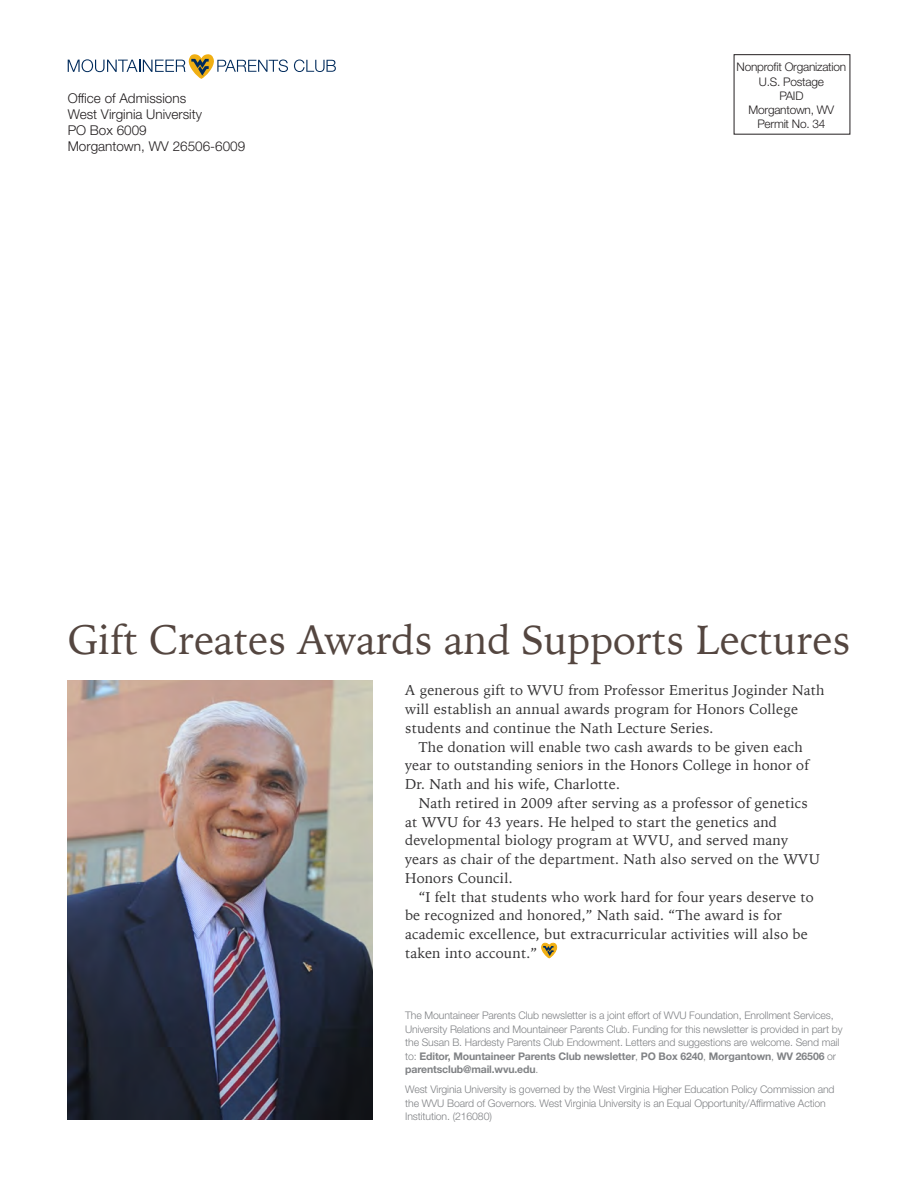
<style>
.page{position:relative;width:918px;height:1188px;background:#fff}
.page>*{position:absolute;margin:0;border:0;box-sizing:border-box;transform-origin:0 0}
.Default{font:40.8px "Iowan Old Style";color:#544640}
.Default-2{font:14.25px/18.8px "Iowan Old Style";letter-spacing:.015em;color:#333233}
.t1{font:300 13.5px "Helvetica Neue LT Std";color:#231f20}
.t2{font:300 11.85px "Helvetica Neue LT Std";letter-spacing:-.02em;color:#231f20}
.t3{font:300 10.5px/13.5px "Helvetica Neue LT Std";letter-spacing:-.01em;color:#808285}
.s1{font-weight:700}
</style>
<div class="page">
<div style="left:734px;top:54px;width:116px;height:81px;border:1px solid #231f20"></div>
<svg style="left:294px;top:60px;width:42px;height:12px"></svg>
<svg style="left:68px;top:54px;width:220px;height:25px"></svg>
<svg style="left:541px;top:943px;width:16px;height:15px"></svg>
<img style="left:68px;top:680px;width:304px;height:440px">
<p class="t1" style="left:68px;top:90px;width:120px">Office of Admissions</p>
<p class="t1" style="left:68px;top:106px;width:136px">West Virginia University</p>
<p class="t1" style="left:68px;top:122px;width:81px">PO Box 6009</p>
<p class="t1" style="left:68px;top:138px;width:179px">Morgantown, WV 26506-6009</p>
<p class="t2" style="left:737px;top:60px;width:111px">Nonprofit Organization</p>
<p class="t2" style="left:759px;top:74px;width:67px">U.S. Postage</p>
<p class="t2" style="left:779px;top:88px;width:26px">PAID</p>
<p class="t2" style="left:749px;top:103px;width:87px">Morgantown, WV</p>
<p class="t2" style="left:757px;top:117px;width:70px">Permit No. 34</p>
<p class="Default" style="left:68px;top:603px;width:784px">Gift Creates Awards and Supports Lectures</p>
<p class="Default-2" style="left:405px;top:680px;width:421px">A generous gift to WVU from Professor Emeritus Joginder Nath will establish an annual awards program for Honors College students and continue the Nath Lecture Series.</p>
<p class="Default-2" style="left:405px;top:737px;width:405px;text-indent:14px">The donation will enable two cash awards to be given each year to outstanding seniors in the Honors College in honor of<br>Dr. Nath and his wife, Charlotte.</p>
<p class="Default-2" style="left:405px;top:793px;width:416px;text-indent:13px">Nath retired in 2009 after serving as a professor of genetics at WVU for 43 years. He helped to start the genetics and developmental biology program at WVU, and served many years as chair of the department. Nath also served on the WVU Honors Council.</p>
<p class="Default-2" style="left:405px;top:887px;width:410px;text-indent:13px">“I felt that students who work hard for four years deserve to be recognized and honored,” Nath said. “The award is for academic excellence, but extracurricular activities will also be taken into account.”</p>
<p class="t3" style="left:405px;top:1008px;width:439px">The Mountaineer Parents Club newsletter is a joint effort of WVU Foundation, Enrollment Services, University Relations and Mountaineer Parents Club. Funding for this newsletter is provided in part by the Susan B. Hardesty Parents Club Endowment. Letters and suggestions are welcome. Send mail to: <span class="s1">Editor, Mountaineer Parents Club newsletter</span>, <span class="s1">PO Box 6240</span>, <span class="s1">Morgantown</span>, <span class="s1">WV 26506</span> or <span class="s1">parentsclub@mail.wvu.edu</span>.</p>
<p class="t3" style="left:405px;top:1083px;width:431px">West Virginia University is governed by the West Virginia Higher Education Policy Commission and the WVU Board of Governors. West Virginia University is an Equal Opportunity/Affirmative Action<br>Institution. (216080)</p>
</div>
